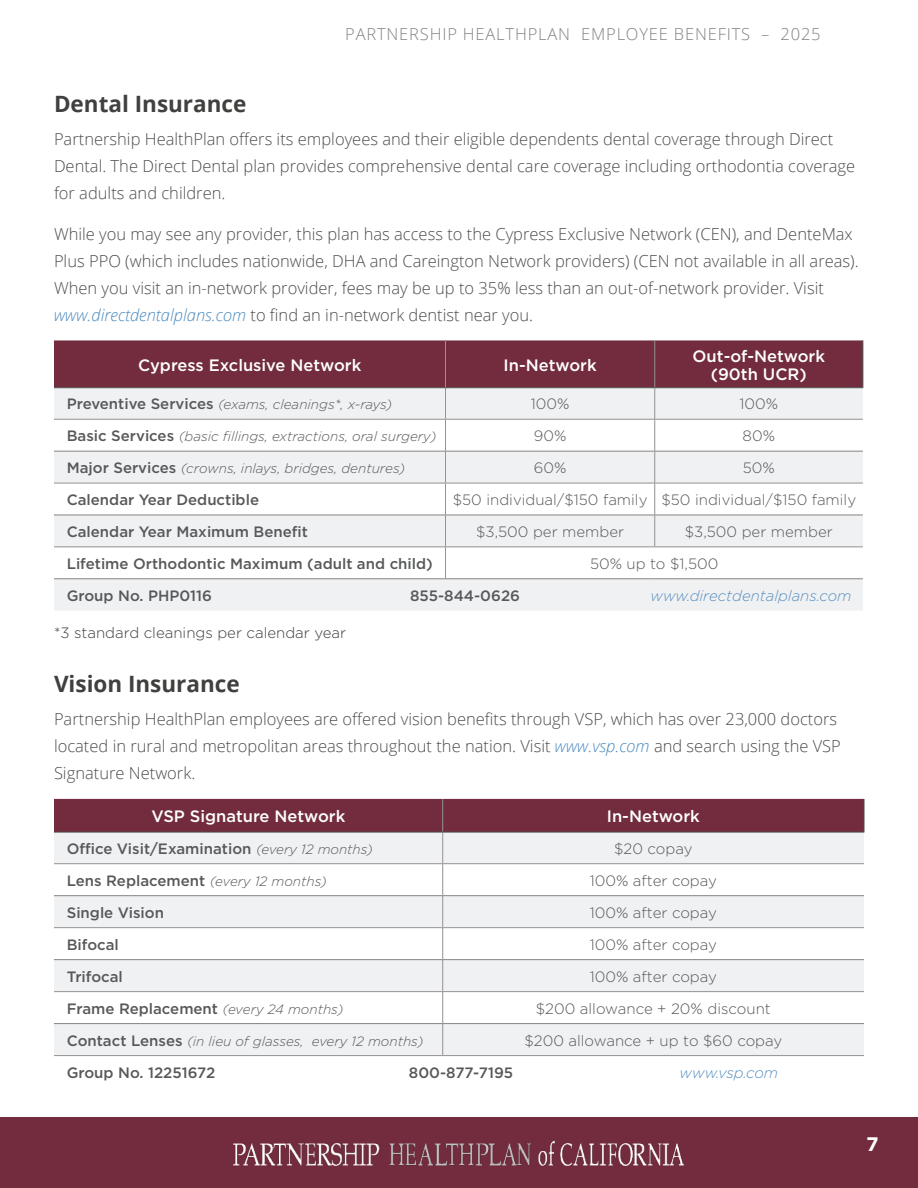
<style>
.page{position:relative;width:918px;height:1188px;background:#fff}
.page>*{position:absolute;margin:0;border:0;box-sizing:border-box;transform-origin:0 0}
.t1{font:700 22.5px "Open Sans";color:#41403f}
.t2{font:900 19.5px "Avenir";color:#fff}
.t3{font:300 16.5px/27px "Open Sans";color:#4b4c4d}
.Table_Topic{font:500 16.5px/18px "Gotham";color:#fff;text-align:center}
.t4{font:300 16.5px "Open Sans";letter-spacing:.05em;color:#808285}
.Table_Topic_Left{font:500 15px "Gotham";color:#57585a}
.Table_Content{font:300 15px "Gotham";color:#57585a}
.Table_Topic_Left-2{font:italic 300 15px "Gotham";color:#588fc2}
.Mice_Type_1{font:300 15px "Gotham";color:#3f3f3e}
.Table_Topic_Left-3{font:italic 300 13.5px "Gotham";color:#57585a}
.s1{font-style:italic;color:#4b8abe}
.s2{font-weight:500;font-style:normal;font-size:15px}
.s3{font-weight:300;font-style:italic;font-size:13.5px}
</style>
<div class="page">
<div style="left:0;top:1117px;width:918px;height:71px;background:#722c3d"></div>
<img style="left:233px;top:1140px;width:452px;height:26px">
<div style="left:54px;top:340px;width:809px;height:47px;background:#722c3d"></div>
<svg style="left:54px;top:388px;width:809px;height:223px;fill:#f0f1f2"></svg>
<hr style="left:445px;top:340px;width:1px;height:47px;background:#949293">
<hr style="left:654px;top:340px;width:1px;height:47px;background:#949293">
<hr style="left:445px;top:388px;width:1px;height:31px;background:#949293">
<hr style="left:54px;top:419px;width:392px;height:1px;background:#949293">
<hr style="left:446px;top:419px;width:209px;height:1px;background:#949293">
<hr style="left:445px;top:420px;width:1px;height:31px;background:#949293">
<hr style="left:655px;top:419px;width:208px;height:1px;background:#949293">
<hr style="left:445px;top:452px;width:1px;height:31px;background:#949293">
<hr style="left:54px;top:483px;width:392px;height:1px;background:#949293">
<hr style="left:446px;top:483px;width:209px;height:1px;background:#949293">
<hr style="left:445px;top:483px;width:1px;height:32px;background:#949293">
<hr style="left:655px;top:483px;width:208px;height:1px;background:#949293">
<hr style="left:445px;top:515px;width:1px;height:31px;background:#949293">
<hr style="left:54px;top:546px;width:392px;height:1px;background:#949293">
<hr style="left:446px;top:546px;width:209px;height:1px;background:#949293">
<hr style="left:445px;top:547px;width:1px;height:31px;background:#949293">
<hr style="left:655px;top:546px;width:208px;height:1px;background:#949293">
<hr style="left:863px;top:340px;width:1px;height:47px;background:#4b4d4d">
<hr style="left:54px;top:387px;width:392px;height:1px;background:#4b4d4d">
<hr style="left:446px;top:387px;width:209px;height:1px;background:#4b4d4d">
<hr style="left:655px;top:387px;width:208px;height:1px;background:#4b4d4d">
<hr style="left:654px;top:388px;width:1px;height:31px;background:#949293">
<hr style="left:654px;top:420px;width:1px;height:31px;background:#949293">
<hr style="left:654px;top:452px;width:1px;height:31px;background:#949293">
<hr style="left:654px;top:483px;width:1px;height:32px;background:#949293">
<hr style="left:654px;top:515px;width:1px;height:31px;background:#949293">
<hr style="left:54px;top:451px;width:392px;height:1px;background:#858383">
<hr style="left:446px;top:451px;width:209px;height:1px;background:#858383">
<hr style="left:655px;top:451px;width:208px;height:1px;background:#858383">
<hr style="left:54px;top:515px;width:392px;height:1px;background:#858383">
<hr style="left:446px;top:515px;width:209px;height:1px;background:#858383">
<hr style="left:655px;top:515px;width:208px;height:1px;background:#858383">
<hr style="left:54px;top:578px;width:392px;height:1px;background:#858383">
<hr style="left:446px;top:578px;width:209px;height:1px;background:#858383">
<hr style="left:655px;top:578px;width:208px;height:1px;background:#858383">
<div style="left:54px;top:799px;width:810px;height:33px;background:#722c3d"></div>
<svg style="left:54px;top:833px;width:810px;height:222px;fill:#f0f1f2"></svg>
<hr style="left:442px;top:799px;width:1px;height:33px;background:#949293">
<hr style="left:442px;top:832px;width:1px;height:31px;background:#949293">
<hr style="left:54px;top:863px;width:389px;height:1px;background:#949293">
<hr style="left:443px;top:863px;width:421px;height:1px;background:#949293">
<hr style="left:442px;top:864px;width:1px;height:31px;background:#949293">
<hr style="left:442px;top:896px;width:1px;height:31px;background:#949293">
<hr style="left:54px;top:927px;width:389px;height:1px;background:#949293">
<hr style="left:443px;top:927px;width:421px;height:1px;background:#949293">
<hr style="left:442px;top:928px;width:1px;height:31px;background:#949293">
<hr style="left:442px;top:960px;width:1px;height:31px;background:#949293">
<hr style="left:54px;top:991px;width:389px;height:1px;background:#949293">
<hr style="left:443px;top:991px;width:421px;height:1px;background:#949293">
<hr style="left:442px;top:992px;width:1px;height:31px;background:#949293">
<hr style="left:442px;top:1024px;width:1px;height:31px;background:#949293">
<hr style="left:54px;top:1055px;width:389px;height:1px;background:#949293">
<hr style="left:443px;top:1055px;width:421px;height:1px;background:#949293">
<hr style="left:864px;top:799px;width:1px;height:33px;background:#4b4d4d">
<hr style="left:54px;top:832px;width:389px;height:1px;background:#4b4d4d">
<hr style="left:443px;top:832px;width:421px;height:1px;background:#4b4d4d">
<hr style="left:54px;top:895px;width:389px;height:1px;background:#858383">
<hr style="left:443px;top:895px;width:421px;height:1px;background:#858383">
<hr style="left:54px;top:959px;width:389px;height:1px;background:#858383">
<hr style="left:443px;top:959px;width:421px;height:1px;background:#858383">
<hr style="left:54px;top:1023px;width:389px;height:1px;background:#858383">
<hr style="left:443px;top:1023px;width:421px;height:1px;background:#858383">
<p class="t4" style="left:345px;top:22px;width:477px">PARTNERSHIP HEALTHPLAN EMPLOYEE BENEFITS – 2025</p>
<p class="t1" style="left:54px;top:88px;width:194px">Dental Insurance</p>
<p class="t3" style="left:54px;top:126px;width:803px">Partnership HealthPlan offers its employees and their eligible dependents dental coverage through Direct<br>Dental. The Direct Dental plan provides comprehensive dental care coverage including orthodontia coverage for adults and children.</p>
<p class="t3" style="left:54px;top:220px;width:806px">While you may see any provider, this plan has access to the Cypress Exclusive Network (CEN), and DenteMax Plus PPO (which includes nationwide, DHA and Careington Network providers) (CEN not available in all areas).<br>When you visit an in-network provider, fees may be up to 35% less than an out-of-network provider. Visit <span class="s1">www.directdentalplans.com</span> to find an in-network dentist near you.</p>
<p class="Table_Topic" style="left:138px;top:356px;width:225px">Cypress Exclusive Network</p>
<p class="Table_Topic" style="left:504px;top:356px;width:95px">In-Network</p>
<p class="Table_Topic" style="left:693px;top:347px;width:134px">Out-of-Network (90th UCR)</p>
<p class="Table_Topic_Left-3" style="left:67px;top:396px;width:327px"><span class="s2">Preventive Services</span> (exams, cleanings*, x-rays)</p>
<p class="Table_Content" style="left:531px;top:395px;width:40px">100%</p>
<p class="Table_Content" style="left:739px;top:395px;width:40px">100%</p>
<p class="Table_Topic_Left-3" style="left:67px;top:428px;width:372px"><span class="s2">Basic Services</span> (basic fillings, extractions, oral surgery)</p>
<p class="Table_Content" style="left:534px;top:426px;width:34px">90%</p>
<p class="Table_Content" style="left:743px;top:426px;width:34px">80%</p>
<p class="Table_Topic_Left-3" style="left:67px;top:460px;width:340px"><span class="s2">Major Services</span> (crowns, inlays, bridges, dentures)</p>
<p class="Table_Content" style="left:534px;top:458px;width:34px">60%</p>
<p class="Table_Content" style="left:743px;top:458px;width:34px">50%</p>
<p class="Table_Topic_Left" style="left:67px;top:490px;width:194px">Calendar Year Deductible</p>
<p class="Table_Content" style="left:453px;top:490px;width:196px">$50 individual/$150 family</p>
<p class="Table_Content" style="left:661px;top:490px;width:196px">$50 individual/$150 family</p>
<p class="Table_Topic_Left" style="left:67px;top:522px;width:243px">Calendar Year Maximum Benefit</p>
<p class="Table_Content" style="left:476px;top:522px;width:150px">$3,500 per member</p>
<p class="Table_Content" style="left:685px;top:522px;width:150px">$3,500 per member</p>
<p class="Table_Topic_Left" style="left:67px;top:554px;width:368px">Lifetime Orthodontic Maximum (adult and child)</p>
<p class="Table_Content" style="left:590px;top:554px;width:130px">50% up to $1,500</p>
<p class="Table_Topic_Left" style="left:67px;top:586px;width:147px">Group No. PHP0116</p>
<p class="Table_Topic_Left" style="left:410px;top:586px;width:112px">855-844-0626</p>
<p class="Table_Topic_Left-2" style="left:651px;top:586px;width:202px">www.directdentalplans.com</p>
<p class="Mice_Type_1" style="left:54px;top:623px;width:294px">*3 standard cleanings per calendar year</p>
<p class="t1" style="left:54px;top:668px;width:187px">Vision Insurance</p>
<p class="t3" style="left:54px;top:705px;width:788px">Partnership HealthPlan employees are offered vision benefits through VSP, which has over 23,000 doctors located in rural and metropolitan areas throughout the nation. Visit <span class="s1">www.vsp.com</span> and search using the VSP<br>Signature Network.</p>
<p class="Table_Topic" style="left:151px;top:807px;width:195px">VSP Signature Network</p>
<p class="Table_Topic" style="left:607px;top:807px;width:95px">In-Network</p>
<p class="Table_Topic_Left" style="left:67px;top:839px;width:308px">Office Visit/Examination <span class="s3">(every 12 months)</span></p>
<p class="Table_Content" style="left:614px;top:839px;width:80px">$20 copay</p>
<p class="Table_Topic_Left" style="left:67px;top:871px;width:262px">Lens Replacement <span class="s3">(every 12 months)</span></p>
<p class="Table_Content" style="left:590px;top:871px;width:129px">100% after copay</p>
<p class="Table_Topic_Left" style="left:67px;top:903px;width:99px">Single Vision</p>
<p class="Table_Content" style="left:590px;top:903px;width:129px">100% after copay</p>
<p class="Table_Topic_Left" style="left:67px;top:935px;width:54px">Bifocal</p>
<p class="Table_Content" style="left:590px;top:935px;width:129px">100% after copay</p>
<p class="Table_Topic_Left" style="left:67px;top:967px;width:58px">Trifocal</p>
<p class="Table_Content" style="left:590px;top:967px;width:129px">100% after copay</p>
<p class="Table_Topic_Left" style="left:67px;top:998px;width:278px">Frame Replacement <span class="s3">(every 24 months)</span></p>
<p class="Table_Content" style="left:536px;top:999px;width:237px">$200 allowance + 20% discount</p>
<p class="Table_Topic_Left-3" style="left:67px;top:1032px;width:358px"><span class="s2">Contact Lenses</span> (in lieu of glasses, every 12 months)</p>
<p class="Table_Content" style="left:524px;top:1031px;width:259px">$200 allowance + up to $60 copay</p>
<p class="Table_Topic_Left" style="left:67px;top:1062px;width:150px">Group No. 12251672</p>
<p class="Table_Topic_Left" style="left:409px;top:1062px;width:106px">800-877-7195</p>
<p class="Table_Topic_Left-2" style="left:680px;top:1063px;width:100px">www.vsp.com</p>
<p class="t2" style="left:867px;top:1127px;width:13px">7</p>
</div>
